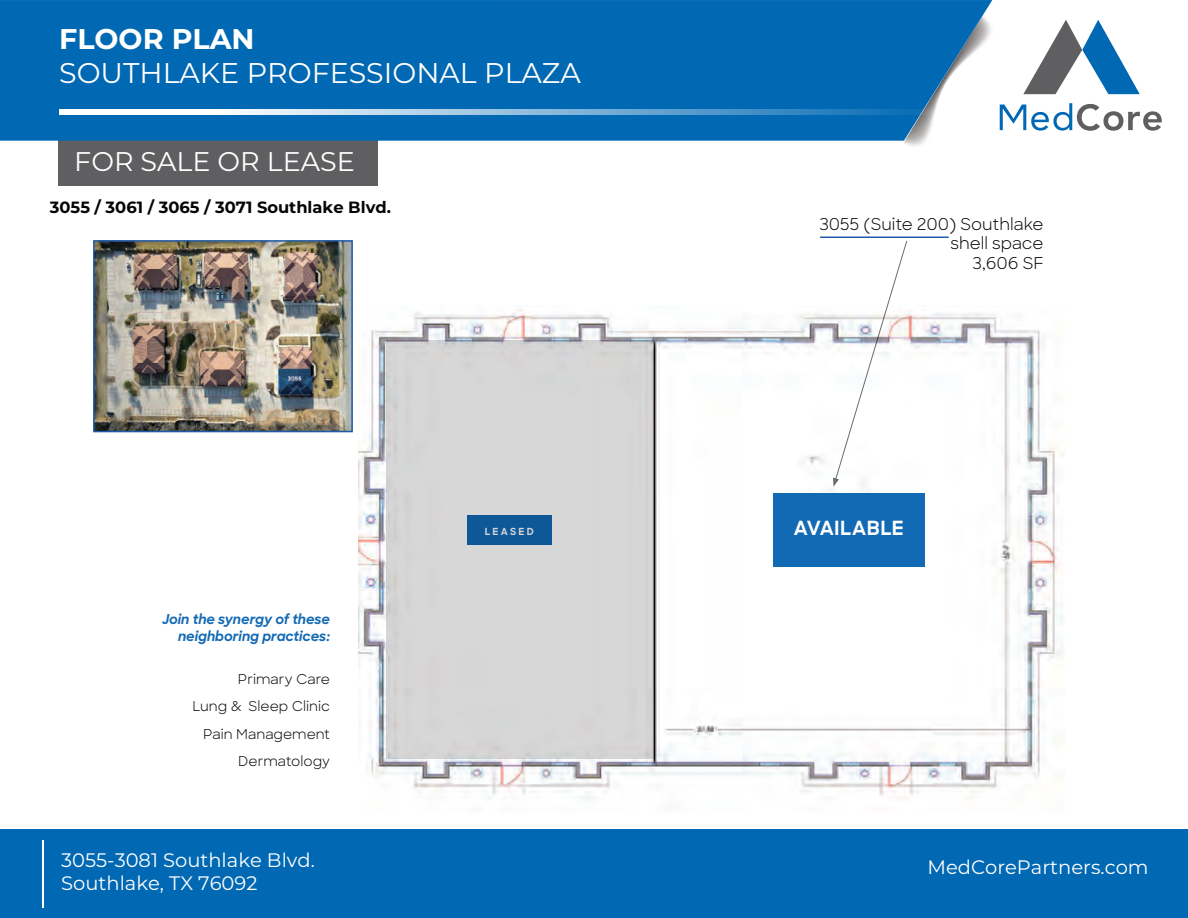
<style>
.page{position:relative;width:1188px;height:918px;background:#fff}
.page>*{position:absolute;margin:0;border:0;box-sizing:border-box;transform-origin:0 0}
.t1{font:28.5px "Montserrat";color:#fff}
.t2{font:700 28.5px "Montserrat";color:#fff}
.t3{font:27px "Montserrat";color:#fff}
.t4{font:19.5px/23.4px "Montserrat";color:#fff}
.t5{font:700 19.5px "Sharp Sans";letter-spacing:.015em;color:#fff}
.t6{font:16.35px/19.5px "Sharp Sans";color:#050504;text-align:right}
.t7{font:700 16.35px "Montserrat";color:#050504}
.t8{font:13.65px/27.2px "Sharp Sans";color:#050504;text-align:right}
.t9{font:italic 700 13.65px/16.4px "Sharp Sans";color:#1269b4;text-align:right}
.t10{font:700 9.75px "Sharp Sans";letter-spacing:.23em;color:#fff}
</style>
<div class="page">
<div style="left:0;top:829px;width:1188px;height:89px;background:#0168b3"></div>
<hr style="left:42px;top:840px;width:2px;height:68px;background:#fff">
<div style="left:58px;top:139px;width:320px;height:47px;background:#5f5f62"></div>
<div style="left:0;top:0;width:898px;height:141px;background:#0168b3"></div>
<svg style="left:898px;top:0;width:264px;height:146px"></svg>
<svg style="left:59px;top:110px;width:898px;height:4px"></svg>
<img style="left:358px;top:309px;width:706px;height:490px">
<div style="left:773px;top:493px;width:152px;height:74px;background:#1269b4"></div>
<svg style="left:833px;top:241px;width:75px;height:246px"></svg>
<div style="left:386px;top:340px;width:269px;height:418px;background:#d8d7d7"></div>
<hr style="left:820px;top:236px;width:129px;height:2px;background:#1e5ba9">
<img style="left:96px;top:243px;width:254px;height:186px">
<div style="left:93px;top:240px;width:260px;height:192px;border:2px solid #1e5ba9"></div>
<h1 class="t2" style="left:59px;top:18px;width:197px">FLOOR PLAN</h1>
<h1 class="t1" style="left:59px;top:54px;width:523px">SOUTHLAKE PROFESSIONAL PLAZA</h1>
<h2 class="t3" style="left:74px;top:143px;width:282px">FOR SALE OR LEASE</h2>
<p class="t7" style="left:50px;top:195px;width:343px">3055 / 3061 / 3065 / 3071 Southlake Blvd.</p>
<p class="t6" style="left:819px;top:213px;width:226px">3055 (Suite 200) Southlake shell space<br>3,606 SF</p>
<p class="t9" style="left:162px;top:611px;width:169px">Join the synergy of these neighboring practices:</p>
<p class="t8" style="left:193px;top:665px;width:139px">Primary Care<br>Lung &amp; Sleep Clinic<br>Pain Management<br>Dermatology</p>
<p class="t10" style="left:485px;top:524px;width:51px">LEASED</p>
<p class="t5" style="left:794px;top:513px;width:112px">AVAILABLE</p>
<p class="t4" style="left:61px;top:848px;width:255px">3055-3081 Southlake Blvd.<br>Southlake, TX 76092</p>
<p class="t4" style="left:928px;top:855px;width:223px">MedCorePartners.com</p>
</div>
